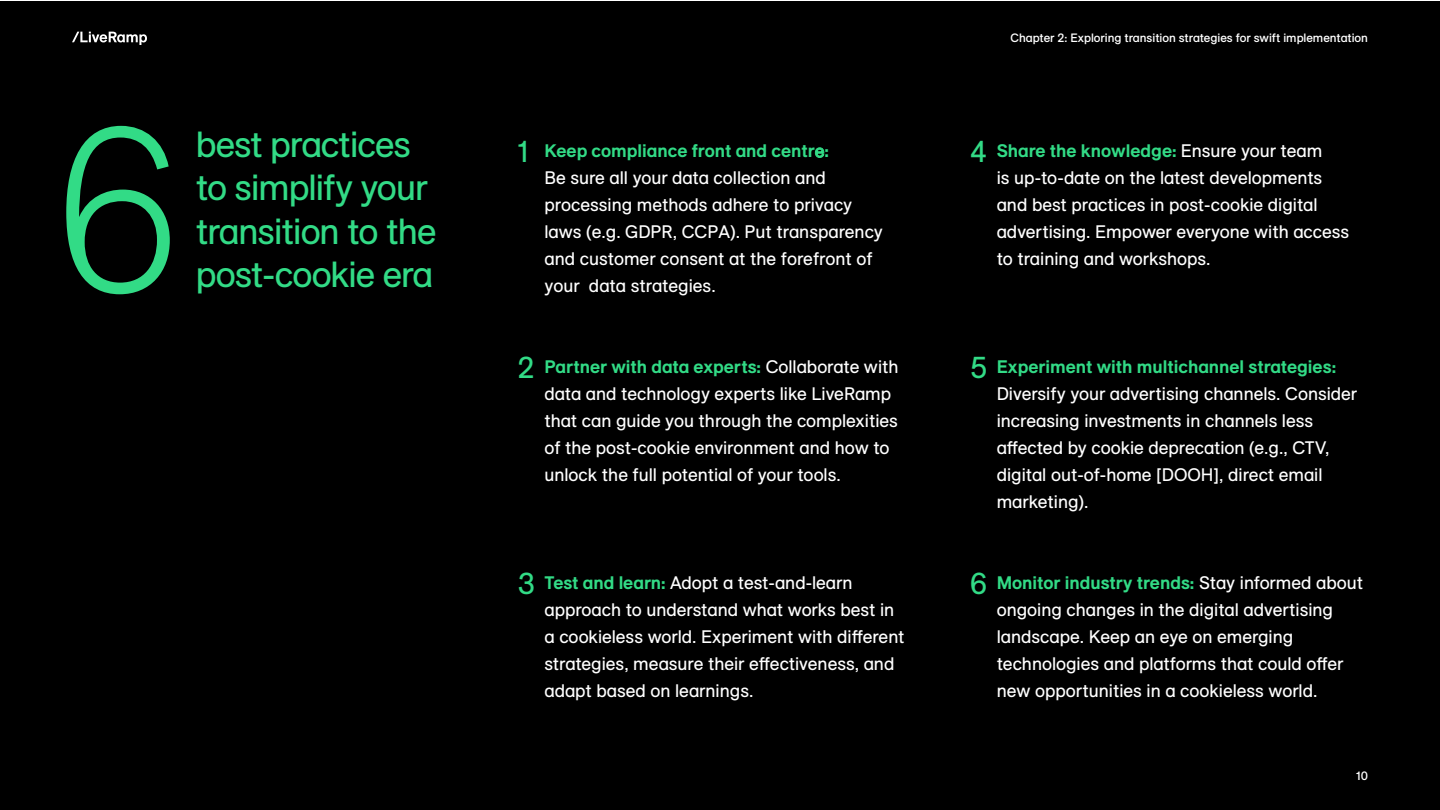
<style>
.page{position:relative;width:1440px;height:810px;background:#fff}
.page>*{position:absolute;margin:0;border:0;box-sizing:border-box;transform-origin:0 0}
.t1{font:200 233.25px "Live Ramp Sans";color:#32db86}
.t2{font:36px/43.2px "Live Ramp Sans";letter-spacing:-.025em;color:#32db86}
.t3{font:18px/27px "Live Ramp Sans";color:#fff}
.t4{font:12px "Live Ramp Sans";color:#fff}
.s1{font-size:30px;color:#32db86}
.s2{font-weight:700;color:#32db86}
.s3{color:#32db86}
</style>
<div class="page">
<div style="left:0;top:1px;width:1440px;height:809px;background:#000"></div>
<svg style="left:72px;top:32px;width:75px;height:13px"></svg>
<h1 class="t1" style="left:52px;top:43px;width:133px">6</h1>
<h2 class="t2" style="left:196px;top:122px;width:242px">best practices to simplify your transition to the post-cookie era</h2>
<p class="t3" style="left:544px;top:137px;width:340px;text-indent:-27px"><span class="s1">1</span> <span class="s2">Keep compliance front and centr</span><span class="s3">e</span><span class="s2">:<br></span>Be sure all your data collection and processing methods adhere to privacy laws (e.g. GDPR, CCPA). Put transparency and customer consent at the forefront of your data strategies.</p>
<p class="t3" style="left:544px;top:353px;width:356px;text-indent:-27px"><span class="s1">2</span> <span class="s2">Partner with data experts:</span> Collaborate with data and technology experts like LiveRamp that can guide you through the complexities of the post-cookie environment and how to unlock the full potential of your tools.</p>
<p class="t3" style="left:544px;top:569px;width:362px;text-indent:-27px"><span class="s1">3</span> <span class="s2">Test and learn:</span> Adopt a test-and-learn approach to understand what works best in a cookieless world. Experiment with different strategies, measure their effectiveness, and adapt based on learnings.</p>
<p class="t4" style="left:1010px;top:29px;width:359px">Chapter 2: Exploring transition strategies for swift implementation</p>
<p class="t3" style="left:997px;top:137px;width:354px;text-indent:-27px"><span class="s1">4</span> <span class="s2">Share the knowledge:</span> Ensure your team<br>is up-to-date on the latest developments and best practices in post-cookie digital advertising. Empower everyone with access to training and workshops.</p>
<p class="t3" style="left:997px;top:353px;width:362px;text-indent:-27px"><span class="s1">5</span> <span class="s2">Experiment with multichannel strategies:<br></span>Diversify your advertising channels. Consider increasing investments in channels less affected by cookie deprecation (e.g., CTV, digital out-of-home [DOOH], direct email marketing).</p>
<p class="t3" style="left:997px;top:569px;width:368px;text-indent:-27px"><span class="s1">6</span> <span class="s2">Monitor industry trends:</span> Stay informed about ongoing changes in the digital advertising landscape. Keep an eye on emerging technologies and platforms that could offer new opportunities in a cookieless world.</p>
<p class="t4" style="left:1356px;top:767px;width:13px">10</p>
</div>
